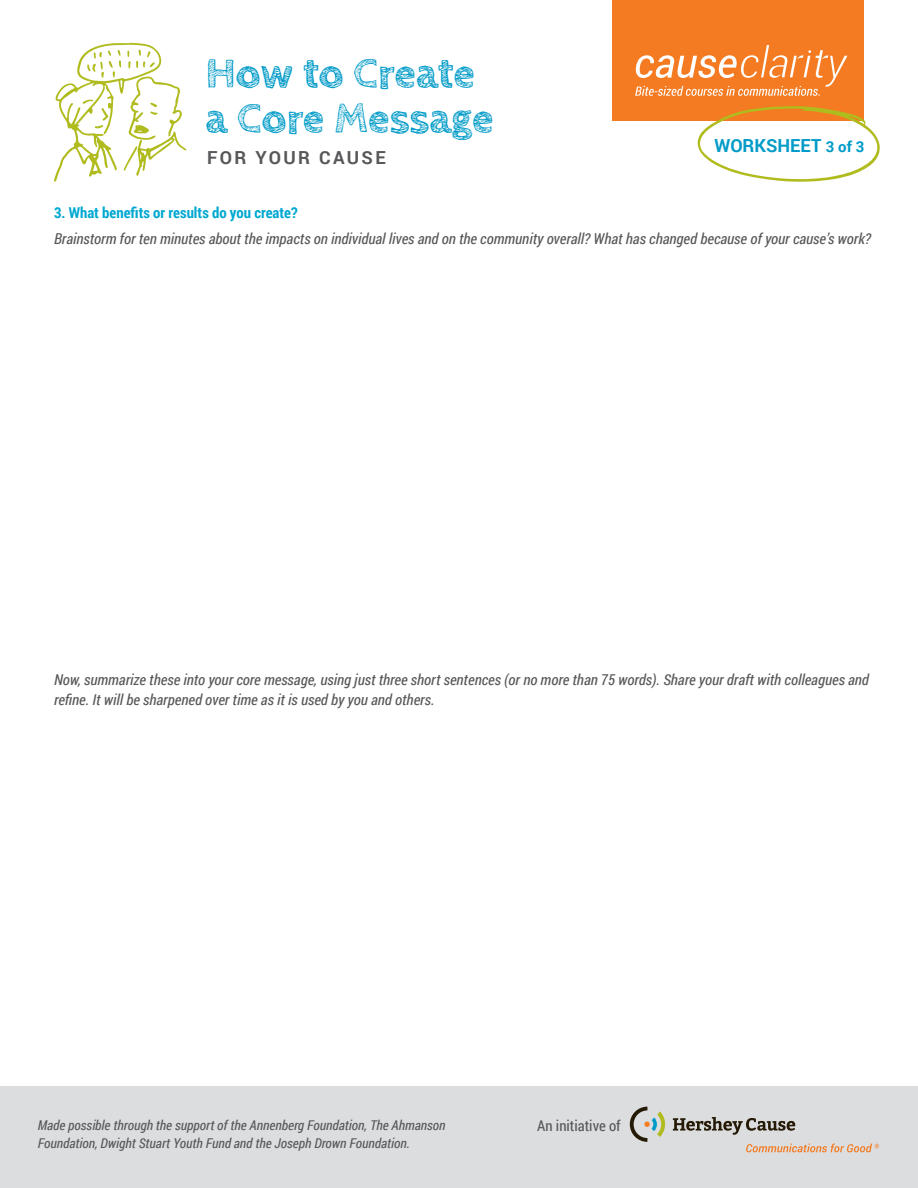
<style>
.page{position:relative;width:918px;height:1188px;background:#fff}
.page>*{position:absolute;margin:0;border:0;box-sizing:border-box;transform-origin:0 0}
.t1{font:700 43.5px/45px "Cabin Sketch";letter-spacing:-.005em;color:#009bc8}
.t2{font:700 18px "Roboto";color:#009bc8}
.t3{font:700 18px "Roboto";letter-spacing:.13em;color:#57585a}
.t4{font:italic 15px/19.5px "Roboto Condensed";color:#57585a}
.t5{font:700 15px "Roboto Condensed";color:#00a8d1}
.t6{font:14.85px "Roboto Condensed";color:#57585a}
.t7{font:italic 13.5px/18px "Roboto Condensed";color:#57585a}
.s1{font-size:15px}
</style>
<div class="page">
<div style="left:1px;top:1086px;width:917px;height:102px;background:#dcdddf"></div>
<svg style="left:673px;top:1117px;width:122px;height:18px"></svg>
<svg style="left:630px;top:1107px;width:35px;height:35px"></svg>
<svg style="left:746px;top:1144px;width:133px;height:8px"></svg>
<div style="left:612px;top:0;width:252px;height:120px;background:#f47b21"></div>
<svg style="left:635px;top:45px;width:212px;height:51px"></svg>
<svg style="left:697px;top:106px;width:183px;height:76px"></svg>
<svg style="left:54px;top:43px;width:133px;height:139px"></svg>
<p class="t1" style="left:206px;top:52px;width:290px">How to Create a Core Message</p>
<p class="t3" style="left:207px;top:145px;width:180px">FOR YOUR CAUSE</p>
<p class="t2" style="left:714px;top:133px;width:152px">WORKSHEET <span class="s1">3 of 3</span></p>
<p class="t5" style="left:54px;top:202px;width:245px">3. What benefits or results do you create?</p>
<p class="t4" style="left:54px;top:229px;width:818px">Brainstorm for ten minutes about the impacts on individual lives and on the community overall? What has changed because of your cause’s work?</p>
<p class="t4" style="left:54px;top:670px;width:817px">Now, summarize these into your core message, using just three short sentences (or no more than 75 words). Share your draft with colleagues and refine. It will be sharpened over time as it is used by you and others.</p>
<p class="t7" style="left:38px;top:1116px;width:409px">Made possible through the support of the Annenberg Foundation, The Ahmanson<br>Foundation, Dwight Stuart Youth Fund and the Joseph Drown Foundation.</p>
<p class="t6" style="left:537px;top:1115px;width:85px">An initiative of</p>
</div>
